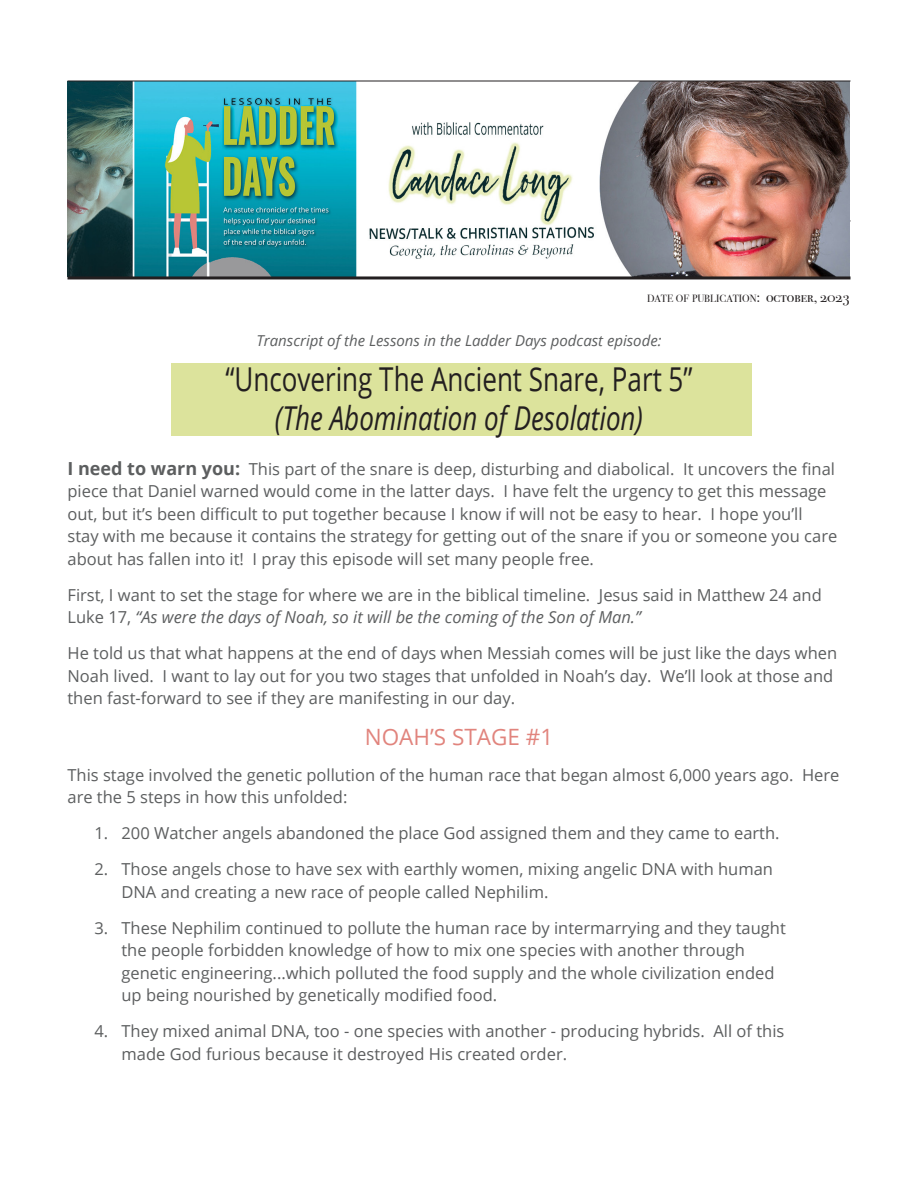
<style>
.page{position:relative;width:918px;height:1188px;background:#fff}
.page>*{position:absolute;margin:0;border:0;box-sizing:border-box;transform-origin:0 0}
.t1{font:32.85px "Open Sans";color:#231f20;scale:.79 1}
.t2{font:italic 32.85px "Open Sans";color:#231f20;scale:.79 1}
.t3{font:22.5px "Open Sans";color:#e1847d}
.t4{font:16.5px/22.5px "Open Sans";color:#5c5e5f}
.t5{font:italic 15px "Open Sans";color:#5c5e5f}
.t6{font:10.5px "Bodoni Svty Two SCITCTT";color:#231f20}
.s1{font-size:15px}
.s2{font-weight:700;font-size:18px}
.s3{font-style:italic}
</style>
<div class="page">
<div style="left:171px;top:363px;width:581px;height:73px;background:#dce39c"></div>
<hr style="left:409px;top:221px;width:441px;height:1px;background:#231f20">
<img style="left:68px;top:82px;width:781px;height:194px">
<hr style="left:68px;top:276px;width:782px;height:3px;background:#231f20">
<hr style="left:68px;top:81px;width:782px;height:1px;background:#231f20">
<p class="t6" style="left:647px;top:292px;width:204px">DATE OF PUBLICATION<span class="s1">: october, 2023</span></p>
<p class="t5" style="left:256px;top:331px;width:407px">Transcript of the Lessons in the Ladder Days podcast episode:</p>
<p class="t1" style="left:225px;top:357px;width:593px">“Uncovering The Ancient Snare, Part 5”</p>
<p class="t2" style="left:275px;top:395px;width:467px">(The Abomination of Desolation)</p>
<p class="t4" style="left:68px;top:457px;width:771px"><span class="s2">I need to warn you:</span> This part of the snare is deep, disturbing and diabolical. It uncovers the final piece that Daniel warned would come in the latter days. I have felt the urgency to get this message out, but it’s been difficult to put together because I know if will not be easy to hear. I hope you’ll stay with me because it contains the strategy for getting out of the snare if you or someone you care about has fallen into it! I pray this episode will set many people free.</p>
<p class="t4" style="left:68px;top:583px;width:756px">First, I want to set the stage for where we are in the biblical timeline. Jesus said in Matthew 24 and<br>Luke 17, <span class="s3">“As were the days of Noah, so it will be the coming of the Son of Man.”</span></p>
<p class="t4" style="left:68px;top:641px;width:771px">He told us that what happens at the end of days when Messiah comes will be just like the days when<br>Noah lived. I want to lay out for you two stages that unfolded in Noah’s day. We’ll look at those and then fast-forward to see if they are manifesting in our day.</p>
<p class="t3" style="left:365px;top:721px;width:190px">NOAH’S STAGE #1</p>
<p class="t4" style="left:68px;top:763px;width:774px">This stage involved the genetic pollution of the human race that began almost 6,000 years ago. Here are the 5 steps in how this unfolded:</p>
<p class="t4" style="left:94px;top:821px;width:687px">1. 200 Watcher angels abandoned the place God assigned them and they came to earth.</p>
<p class="t4" style="left:122px;top:857px;width:653px;text-indent:-27px">2. Those angels chose to have sex with earthly women, mixing angelic DNA with human<br>DNA and creating a new race of people called Nephilim.</p>
<p class="t4" style="left:122px;top:916px;width:666px;text-indent:-27px">3. These Nephilim continued to pollute the human race by intermarrying and they taught the people forbidden knowledge of how to mix one species with another through genetic engineering...which polluted the food supply and the whole civilization ended up being nourished by genetically modified food.</p>
<p class="t4" style="left:122px;top:1019px;width:664px;text-indent:-27px">4. They mixed animal DNA, too - one species with another - producing hybrids. All of this made God furious because it destroyed His created order.</p>
</div>
